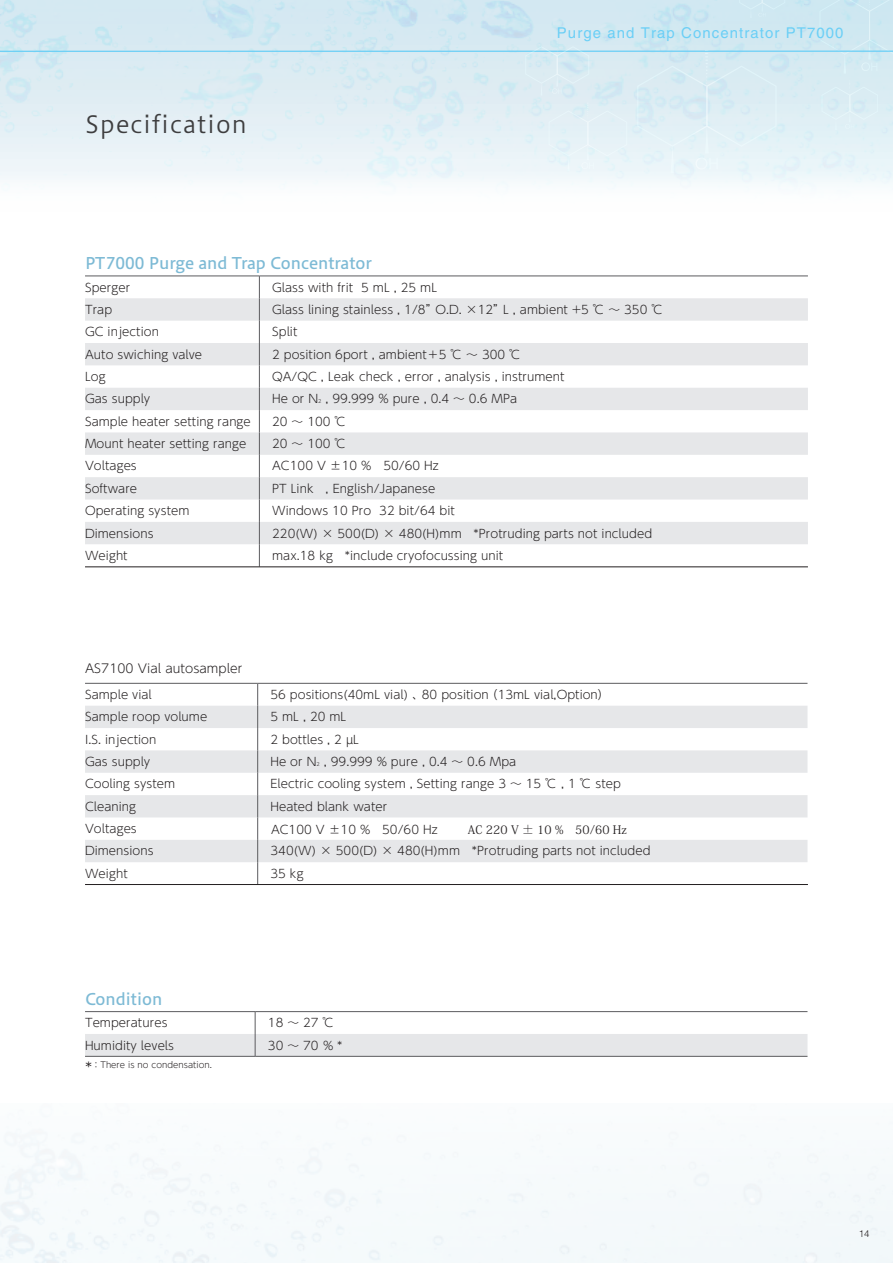
<style>
.page{position:relative;width:893px;height:1263px;background:#fff}
.page>*{position:absolute;margin:0;border:0;box-sizing:border-box;transform-origin:0 0}
.t1{font:23.4px "Hiragino UD Sans Std W3";letter-spacing:.05em;color:#3e3e3f}
.t2{font:15.9px "Hiragino UD Sans Std W5";color:#7dbad5}
.t3{font:14.85px "Helvetica LT Std";letter-spacing:.075em;color:#6bcff6}
.t4{font:300 12.15px "UD Shin Go Pro";letter-spacing:.005em;color:#231f20}
.t5{font:300 11.7px "UD Shin Go Pro";letter-spacing:.005em;color:#231f20}
.t6{font:11.7px "Koz Min Pr 6 N";letter-spacing:.005em;color:#231f20}
.t7{font:300 9.6px "Helvetica LT Std";color:#231f20}
.t8{font:300 8.55px "UD Shin Go Pro";letter-spacing:.005em;color:#231f20}
.t9{font:300 4.95px "UD Shin Go Pro";color:#231f20}
.s1{font-family:"UD Shin Go Pro";font-weight:300}
.s2{font-size:15.9px}
</style>
<div class="page">
<img style="left:0;top:0;width:893px;height:161px">
<div style="left:0;top:161px;width:893px;height:97px;background:linear-gradient(to bottom,#f1f7fa,#fff)"></div>
<hr style="left:0;top:51px;width:893px;height:1px;background:#6bcff6">
<svg style="left:637px;top:50px;width:140px;height:123px;background:#dceef4"></svg>
<svg style="left:549px;top:102px;width:78px;height:69px;background:#e4f1f6"></svg>
<svg style="left:525px;top:39px;width:64px;height:56px;background:#d5eaf2"></svg>
<svg style="left:85px;top:277px;width:723px;height:290px"></svg>
<hr style="left:85px;top:276px;width:174px;height:1px;background:#5c5c5f">
<hr style="left:259px;top:276px;width:549px;height:1px;background:#5c5c5f">
<svg style="left:85px;top:684px;width:722px;height:200px"></svg>
<hr style="left:85px;top:683px;width:173px;height:1px;background:#5c5c5f">
<hr style="left:258px;top:683px;width:549px;height:1px;background:#5c5c5f">
<svg style="left:85px;top:1012px;width:722px;height:44px"></svg>
<hr style="left:85px;top:1011px;width:170px;height:1px;background:#5c5c5f">
<hr style="left:255px;top:1011px;width:552px;height:1px;background:#5c5c5f">
<hr style="left:85px;top:1056px;width:170px;height:1px;background:#5c5c5f">
<hr style="left:255px;top:1056px;width:552px;height:1px;background:#5c5c5f">
<hr style="left:85px;top:567px;width:723px;height:1px;background:#231f20">
<hr style="left:85px;top:884px;width:723px;height:1px;background:#231f20">
<h1 class="t1" style="left:85px;top:107px;width:163px">Specification</h1>
<h2 class="t2" style="left:85px;top:251px;width:288px">PT7000 Purge and Trap Concentrator</h2>
<p class="t3" style="left:557px;top:24px;width:288px">Purge and Trap Concentrator PT7000</p>
<p class="t5" style="left:85px;top:278px;width:47px">Sperger</p>
<p class="t5" style="left:272px;top:278px;width:166px">Glass with frit 5 mL , 25 mL</p>
<p class="t5" style="left:85px;top:300px;width:29px">Trap</p>
<p class="t5" style="left:272px;top:300px;width:392px">Glass lining stainless , 1/8”O.D. ×12”L , ambient +5 ℃ ～ 350 ℃</p>
<p class="t5" style="left:85px;top:322px;width:75px">GC injection</p>
<p class="t5" style="left:272px;top:322px;width:27px">Split</p>
<p class="t5" style="left:85px;top:345px;width:119px">Auto swiching valve</p>
<p class="t5" style="left:272px;top:345px;width:250px">2 position 6port , ambient＋5 ℃ ～ 300 ℃</p>
<p class="t5" style="left:85px;top:367px;width:22px">Log</p>
<p class="t5" style="left:272px;top:367px;width:294px">QA/QC , Leak check , error , analysis , instrument</p>
<p class="t5" style="left:85px;top:389px;width:67px">Gas supply</p>
<p class="t5" style="left:272px;top:389px;width:48px">He or N</p>
<p class="t9" style="left:318px;top:397px;width:5px">2</p>
<p class="t5" style="left:325px;top:389px;width:193px">, 99.999 % pure , 0.4 ～ 0.6 MPa</p>
<p class="t5" style="left:85px;top:412px;width:167px">Sample heater setting range</p>
<p class="t5" style="left:272px;top:412px;width:76px">20 ～ 100 ℃</p>
<p class="t5" style="left:85px;top:434px;width:163px">Mount heater setting range</p>
<p class="t5" style="left:272px;top:434px;width:76px">20 ～ 100 ℃</p>
<p class="t5" style="left:85px;top:456px;width:53px">Voltages</p>
<p class="t5" style="left:272px;top:456px;width:168px">AC100 V ±10 %　50/60 Hz</p>
<p class="t5" style="left:85px;top:479px;width:54px">Software</p>
<p class="t5" style="left:272px;top:479px;width:165px">PT Link　, English/Japanese</p>
<p class="t5" style="left:85px;top:501px;width:106px">Operating system</p>
<p class="t5" style="left:272px;top:501px;width:184px">Windows 10 Pro 32 bit/64 bit</p>
<p class="t5" style="left:85px;top:524px;width:70px">Dimensions</p>
<p class="t5" style="left:272px;top:524px;width:381px">220(W) × 500(D) × 480(H)mm　*Protruding parts not included</p>
<p class="t5" style="left:85px;top:546px;width:44px">Weight</p>
<p class="t5" style="left:272px;top:546px;width:233px">max.18 kg　*include cryofocussing unit</p>
<p class="t4" style="left:85px;top:659px;width:159px">AS7100 Vial autosampler</p>
<p class="t5" style="left:85px;top:685px;width:68px">Sample vial</p>
<p class="t5" style="left:270px;top:685px;width:341px">56 positions(40mL vial) 、80 position（13mL vial,Option）</p>
<p class="t5" style="left:85px;top:707px;width:124px">Sample roop volume</p>
<p class="t5" style="left:270px;top:707px;width:77px">5 mL , 20 mL</p>
<p class="t5" style="left:85px;top:730px;width:73px">I.S. injection</p>
<p class="t5" style="left:270px;top:730px;width:90px">2 bottles , 2 µL</p>
<p class="t5" style="left:85px;top:752px;width:67px">Gas supply</p>
<p class="t5" style="left:270px;top:752px;width:48px">He or N</p>
<p class="t9" style="left:317px;top:760px;width:5px">2</p>
<p class="t5" style="left:324px;top:752px;width:194px">, 99.999 % pure , 0.4 ～ 0.6 Mpa</p>
<p class="t5" style="left:85px;top:774px;width:92px">Cooling system</p>
<p class="t5" style="left:270px;top:774px;width:352px">Electric cooling system , Setting range 3 ～ 15 ℃ , 1 ℃ step</p>
<p class="t5" style="left:85px;top:797px;width:53px">Cleaning</p>
<p class="t5" style="left:270px;top:797px;width:118px">Heated blank water</p>
<p class="t5" style="left:85px;top:819px;width:53px">Voltages</p>
<p class="t6" style="left:271px;top:823px;width:357px"><span class="s1">AC100 V ±10 %　50/60 Hz</span> 　　AC 220 V ± 10 %　50/60 Hz</p>
<p class="t5" style="left:85px;top:841px;width:70px">Dimensions</p>
<p class="t5" style="left:270px;top:841px;width:381px">340(W) × 500(D) × 480(H)mm　*Protruding parts not included</p>
<p class="t5" style="left:85px;top:864px;width:44px">Weight</p>
<p class="t5" style="left:270px;top:864px;width:35px">35 kg</p>
<h2 class="t2" style="left:85px;top:987px;width:79px">Condition</h2>
<p class="t5" style="left:85px;top:1013px;width:84px">Temperatures</p>
<p class="t5" style="left:268px;top:1013px;width:68px">18 ～ 27 ℃</p>
<p class="t5" style="left:85px;top:1036px;width:91px">Humidity levels</p>
<p class="t5" style="left:268px;top:1036px;width:76px">30 ～ 70 ％ *</p>
<p class="t8" style="left:85px;top:1057px;width:128px"><span class="s2">*</span>：There is no condensation.</p>
<p class="t7" style="left:859px;top:1227px;width:12px">14</p>
</div>
